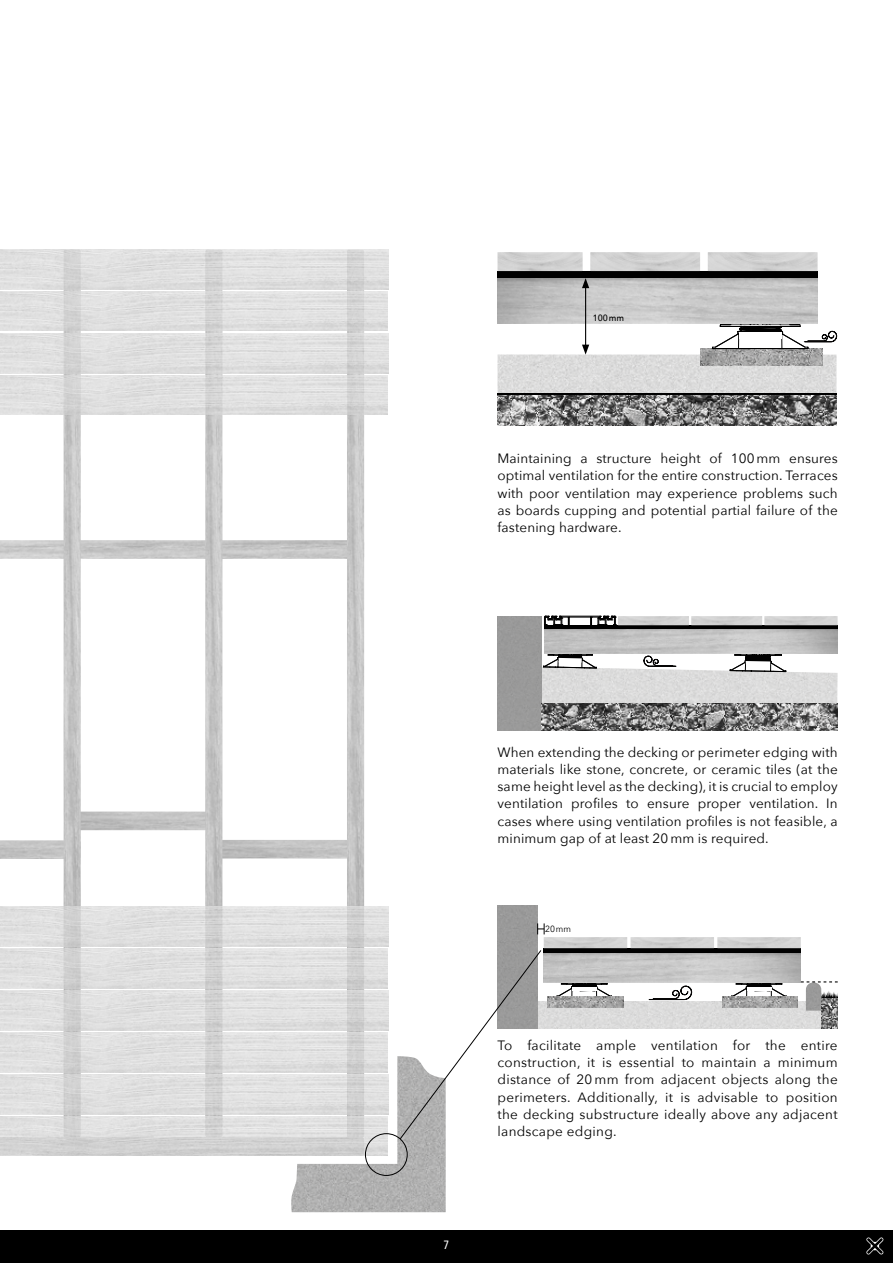
<style>
.page{position:relative;width:893px;height:1263px;background:#fff}
.page>*{position:absolute;margin:0;border:0;box-sizing:border-box;transform-origin:0 0}
.t1{font:13.5px/17.2px "Avenir Next";letter-spacing:.01em;color:#000;text-align:justify}
.t2{font:500 12px "Avenir Next Condensed";color:#fff}
.t3{font:500 9.15px "Avenir Next";letter-spacing:-.01em;color:#000;scale:.95 1}
.t4{font:9px "Avenir Next";color:#000;scale:.95 1}
</style>
<div class="page">
<div style="left:0;top:1230px;width:893px;height:33px;background:#000"></div>
<svg style="left:866px;top:1237px;width:17px;height:17px"></svg>
<svg style="left:291px;top:1056px;width:155px;height:156px;fill:#b2b2b2"></svg>
<img style="left:64px;top:249px;width:17px;height:867px">
<img style="left:205px;top:289px;width:17px;height:827px">
<img style="left:347px;top:249px;width:17px;height:867px">
<img style="left:0;top:1074px;width:388px;height:40px">
<img style="left:0;top:1116px;width:388px;height:40px">
<img style="left:0;top:990px;width:388px;height:40px">
<img style="left:0;top:1032px;width:388px;height:40px">
<img style="left:0;top:907px;width:388px;height:39px">
<img style="left:0;top:948px;width:388px;height:40px">
<img style="left:0;top:333px;width:388px;height:40px">
<img style="left:0;top:375px;width:388px;height:40px">
<img style="left:0;top:291px;width:388px;height:40px">
<img style="left:541px;top:667px;width:297px;height:37px">
<svg style="left:543px;top:653px;width:53px;height:15px"></svg>
<svg style="left:730px;top:653px;width:56px;height:19px"></svg>
<svg style="left:544px;top:616px;width:72px;height:9px"></svg>
<svg style="left:544px;top:625px;width:294px;height:4px"></svg>
<img style="left:691px;top:616px;width:71px;height:9px">
<img style="left:764px;top:616px;width:74px;height:9px">
<div style="left:498px;top:616px;width:43px;height:114px;background:#999"></div>
<img style="left:541px;top:704px;width:297px;height:26px">
<hr style="left:746px;top:661px;width:24px;height:3px;background:#fff">
<svg style="left:643px;top:656px;width:33px;height:10px"></svg>
<div style="left:542px;top:1001px;width:279px;height:27px;background:#dbdbdb"></div>
<div style="left:544px;top:948px;width:257px;height:5px;background:#000"></div>
<svg style="left:649px;top:986px;width:43px;height:14px"></svg>
<div style="left:497px;top:906px;width:40px;height:122px;background:#999"></div>
<svg style="left:557px;top:982px;width:55px;height:15px"></svg>
<hr style="left:572px;top:987px;width:24px;height:4px;background:#fff">
<svg style="left:821px;top:990px;width:17px;height:9px"></svg>
<div style="left:806px;top:982px;width:15px;height:29px;background:#9a9a9a"></div>
<img style="left:548px;top:997px;width:75px;height:11px">
<svg style="left:731px;top:982px;width:55px;height:15px"></svg>
<hr style="left:747px;top:987px;width:24px;height:4px;background:#fff">
<img style="left:723px;top:997px;width:75px;height:11px">
<img style="left:821px;top:999px;width:16px;height:29px">
<img style="left:717px;top:937px;width:84px;height:11px">
<img style="left:630px;top:937px;width:84px;height:11px">
<div style="left:365px;top:1133px;width:43px;height:43px;border:1px solid #000;border-radius:50%"></div>
<svg style="left:399px;top:949px;width:143px;height:191px"></svg>
<svg style="left:537px;top:923px;width:8px;height:11px"></svg>
<svg style="left:801px;top:981px;width:37px;height:1px"></svg>
<img style="left:497px;top:354px;width:339px;height:39px">
<img style="left:497px;top:395px;width:339px;height:31px">
<div style="left:497px;top:271px;width:321px;height:8px;background:#000"></div>
<img style="left:708px;top:252px;width:110px;height:19px">
<img style="left:590px;top:252px;width:110px;height:19px">
<img style="left:497px;top:252px;width:86px;height:19px">
<img style="left:700px;top:348px;width:123px;height:17px">
<hr style="left:497px;top:393px;width:339px;height:2px;background:#000">
<svg style="left:712px;top:324px;width:125px;height:25px"></svg>
<div style="left:739px;top:332px;width:42px;height:7px;background:#fff"></div>
<hr style="left:585px;top:286px;width:1px;height:61px;background:#000">
<svg style="left:582px;top:345px;width:7px;height:10px"></svg>
<svg style="left:582px;top:278px;width:7px;height:10px"></svg>
<p class="t3" style="left:593px;top:310px;width:35px">100mm</p>
<p class="t1" style="left:497px;top:449px;width:342px">Maintaining a structure height of 100mm ensures optimal ventilation for the entire construction. Terraces with poor ventilation may experience problems such as boards cupping and potential partial failure of the fastening hardware.</p>
<p class="t2" style="left:444px;top:1237px;width:7px">7</p>
<p class="t1" style="left:497px;top:743px;width:342px">When extending the decking or perimeter edging with materials like stone, concrete, or ceramic tiles (at the same height level as the decking), it is crucial to employ ventilation profiles to ensure proper ventilation. In cases where using ventilation profiles is not feasible, a minimum gap of at least 20mm is required.</p>
<p class="t4" style="left:545px;top:921px;width:29px">20mm</p>
<p class="t1" style="left:497px;top:1036px;width:342px">To facilitate ample ventilation for the entire construction, it is essential to maintain a minimum distance of 20 mm from adjacent objects along the perimeters. Additionally, it is advisable to position the decking substructure ideally above any adjacent landscape edging.</p>
</div>
